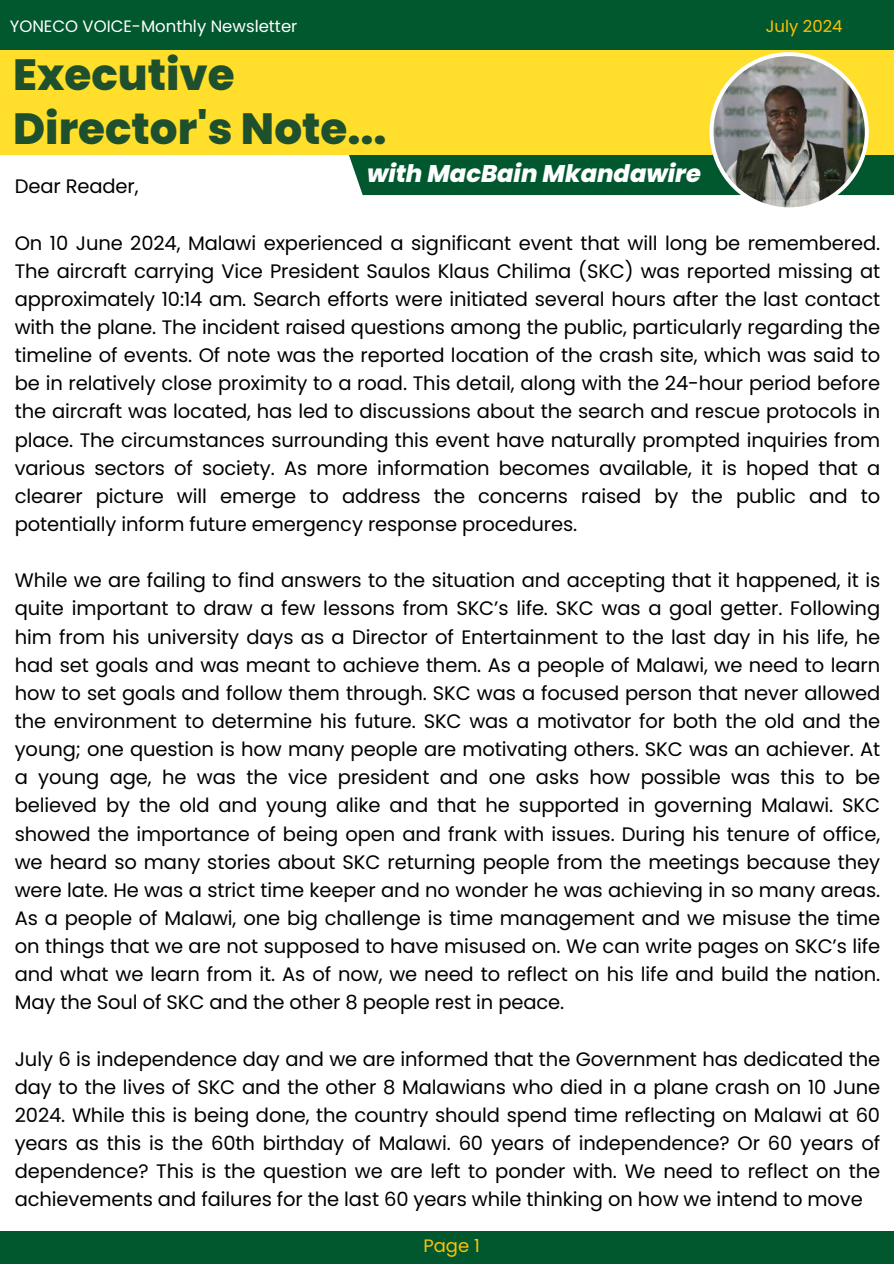
<style>
.page{position:relative;width:894px;height:1264px;background:#fff}
.page>*{position:absolute;margin:0;border:0;box-sizing:border-box;transform-origin:0 0}
.t1{font:800 43.65px/54px "Poppins";color:#1e502d}
.t2{font:italic 800 24.15px "Poppins";color:#fff}
.t3{font:19.5px/28.2px "Poppins";letter-spacing:-.005em;color:#000;text-align:justify}
.t4{font:18px "Poppins";color:#ffc107}
.t5{font:16.5px "Poppins";color:#fff}
.t6{font:16.5px "Poppins";color:#ffc107}
</style>
<div class="page">
<div style="left:0;top:0;width:893px;height:56px;background:#01582e"></div>
<div style="left:0;top:1231px;width:893px;height:32px;background:#01582e"></div>
<div style="left:349px;top:155px;width:544px;height:40px;background:#01582e"></div>
<div style="left:0;top:50px;width:893px;height:105px;background:#ffdf2b"></div>
<svg style="left:709px;top:52px;width:159px;height:159px;fill:#fff"></svg>
<img style="left:713px;top:56px;width:151px;height:151px;border-radius:50%">
<p class="t5" style="left:10px;top:15px;width:289px">YONECO VOICE-Monthly Newsletter</p>
<p class="t6" style="left:765px;top:15px;width:78px">July 2024</p>
<h1 class="t1" style="left:13px;top:47px;width:375px">Executive<br>Director's Note...</h1>
<p class="t2" style="left:367px;top:157px;width:335px">with MacBain Mkandawire</p>
<p class="t3" style="left:15px;top:172px;width:125px">Dear Reader,</p>
<p class="t3" style="left:15px;top:229px;width:866px">On 10 June 2024, Malawi experienced a significant event that will long be remembered.<br>The aircraft carrying Vice President Saulos Klaus Chilima (SKC) was reported missing at approximately 10:14 am. Search efforts were initiated several hours after the last contact with the plane. The incident raised questions among the public, particularly regarding the timeline of events. Of note was the reported location of the crash site, which was said to be in relatively close proximity to a road. This detail, along with the 24-hour period before the aircraft was located, has led to discussions about the search and rescue protocols in place. The circumstances surrounding this event have naturally prompted inquiries from various sectors of society. As more information becomes available, it is hoped that a clearer picture will emerge to address the concerns raised by the public and to potentially inform future emergency response procedures.</p>
<p class="t3" style="left:15px;top:566px;width:866px">While we are failing to find answers to the situation and accepting that it happened, it is quite important to draw a few lessons from SKC’s life. SKC was a goal getter. Following him from his university days as a Director of Entertainment to the last day in his life, he had set goals and was meant to achieve them. As a people of Malawi, we need to learn how to set goals and follow them through. SKC was a focused person that never allowed the environment to determine his future. SKC was a motivator for both the old and the young; one question is how many people are motivating others. SKC was an achiever. At a young age, he was the vice president and one asks how possible was this to be believed by the old and young alike and that he supported in governing Malawi. SKC showed the importance of being open and frank with issues. During his tenure of office, we heard so many stories about SKC returning people from the meetings because they were late. He was a strict time keeper and no wonder he was achieving in so many areas.<br>As a people of Malawi, one big challenge is time management and we misuse the time on things that we are not supposed to have misused on. We can write pages on SKC’s life and what we learn from it. As of now, we need to reflect on his life and build the nation.<br>May the Soul of SKC and the other 8 people rest in peace.</p>
<p class="t3" style="left:15px;top:1044px;width:866px">July 6 is independence day and we are informed that the Government has dedicated the day to the lives of SKC and the other 8 Malawians who died in a plane crash on 10 June 2024. While this is being done, the country should spend time reflecting on Malawi at 60 years as this is the 60th birthday of Malawi. 60 years of independence? Or 60 years of dependence? This is the question we are left to ponder with. We need to reflect on the achievements and failures for the last 60 years while thinking on how we intend to move</p>
<p class="t4" style="left:423px;top:1232px;width:58px">Page 1</p>
</div>
